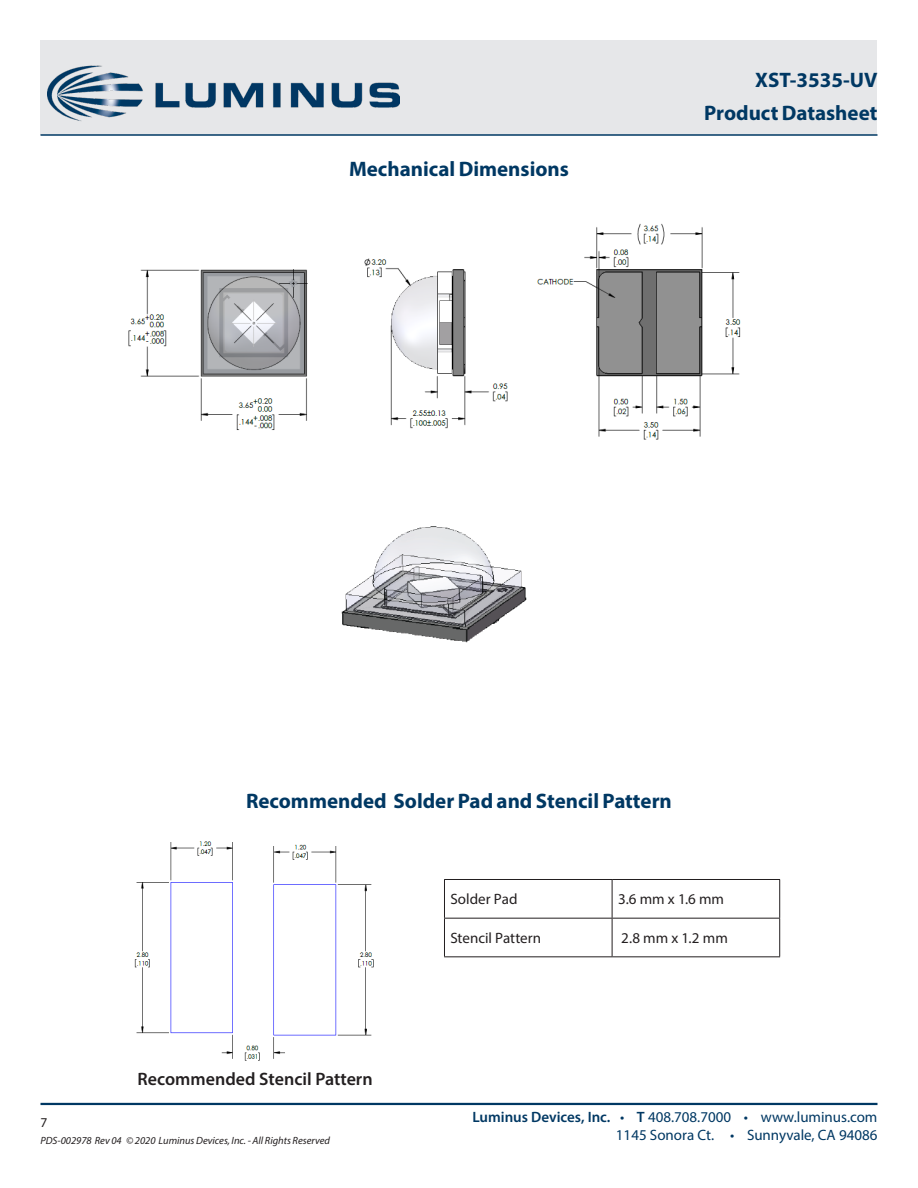
<style>
.page{position:relative;width:918px;height:1188px;background:#fff}
.page>*{position:absolute;margin:0;border:0;box-sizing:border-box;transform-origin:0 0}
.DS_Title1{font:700 21px "Myriad Pro";color:#003863}
.t1{font:600 18px "Myriad Pro";color:#231f20}
.t2{font:15px "Myriad Pro";color:#003863}
.t3{font:15px "Myriad Pro";color:#231f20}
.zzFooterRight2{font:13.5px "Myriad Pro";color:#231f20}
.zzFooterRight1{font:italic 10.5px "Myriad Pro";color:#231f20}
.s1{font-weight:600}
</style>
<div class="page">
<div style="left:40px;top:40px;width:838px;height:95px;background:#e6e7e9"></div>
<hr style="left:40px;top:1103px;width:838px;height:2px;background:#003863">
<hr style="left:40px;top:134px;width:838px;height:2px;background:#003863">
<img style="left:48px;top:65px;width:352px;height:56px">
<img style="left:134px;top:841px;width:240px;height:220px">
<img style="left:128px;top:223px;width:613px;height:217px">
<img style="left:341px;top:526px;width:186px;height:117px">
<hr style="left:444px;top:879px;width:168px;height:1px;background:#231f20">
<hr style="left:444px;top:880px;width:1px;height:38px;background:#231f20">
<hr style="left:612px;top:879px;width:168px;height:1px;background:#231f20">
<hr style="left:612px;top:880px;width:1px;height:38px;background:#231f20">
<hr style="left:779px;top:880px;width:1px;height:38px;background:#231f20">
<hr style="left:444px;top:918px;width:168px;height:1px;background:#231f20">
<hr style="left:444px;top:919px;width:1px;height:37px;background:#231f20">
<hr style="left:612px;top:918px;width:168px;height:1px;background:#231f20">
<hr style="left:612px;top:919px;width:1px;height:37px;background:#231f20">
<hr style="left:779px;top:919px;width:1px;height:37px;background:#231f20">
<hr style="left:444px;top:956px;width:168px;height:1px;background:#231f20">
<hr style="left:612px;top:956px;width:168px;height:1px;background:#231f20">
<p class="DS_Title1" style="left:349px;top:156px;width:221px">Mechanical Dimensions</p>
<p class="DS_Title1" style="left:755px;top:67px;width:124px">XST-3535-UV</p>
<p class="DS_Title1" style="left:704px;top:100px;width:175px">Product Datasheet</p>
<p class="DS_Title1" style="left:246px;top:787px;width:427px">Recommended Solder Pad and Stencil Pattern</p>
<p class="t1" style="left:138px;top:1067px;width:237px">Recommended Stencil Pattern</p>
<p class="zzFooterRight2" style="left:40px;top:1115px;width:8px">7</p>
<p class="zzFooterRight1" style="left:40px;top:1134px;width:291px">PDS-002978 Rev 04 © 2020 Luminus Devices, Inc. - All Rights Reserved</p>
<p class="t3" style="left:450px;top:890px;width:69px">Solder Pad</p>
<p class="t3" style="left:618px;top:890px;width:107px">3.6 mm x 1.6 mm</p>
<p class="t3" style="left:450px;top:929px;width:92px">Stencil Pattern</p>
<p class="t3" style="left:621px;top:929px;width:108px">2.8 mm x 1.2 mm</p>
<p class="t2" style="left:472px;top:1108px;width:407px"><span class="s1">Luminus Devices, Inc.</span> • <span class="s1">T</span> 408.708.7000 • www.luminus.com</p>
<p class="t2" style="left:616px;top:1126px;width:263px">1145 Sonora Ct. • Sunnyvale, CA 94086</p>
</div>
